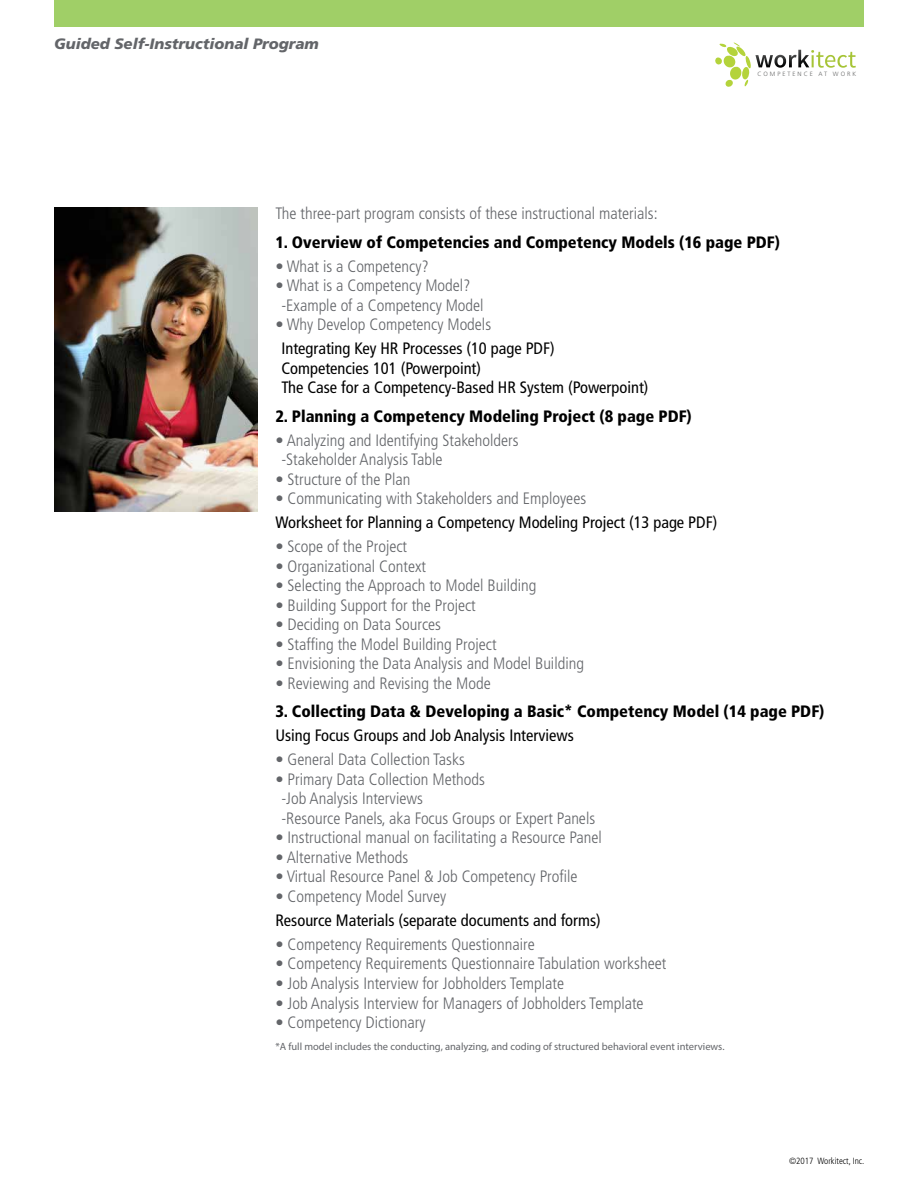
<style>
.page{position:relative;width:918px;height:1188px;background:#fff}
.page>*{position:absolute;margin:0;border:0;box-sizing:border-box;transform-origin:0 0}
.t1{font:300 condensed 16.5px/19.5px "Frutiger";color:#636569}
.t2{font:condensed 16.5px/19.5px "Frutiger";color:#000}
.t3{font:900 condensed 16.5px "Frutiger";color:#000}
.t4{font:italic 900 15px "Frutiger";color:#636569}
.t5{font:10.5px "Myriad Pro";color:#636569}
.t6{font:300 condensed 9px "Frutiger";color:#000}
.t7{font:300 6.15px "Frutiger";letter-spacing:.32em;color:#666767}
</style>
<div class="page">
<div style="left:54px;top:0;width:810px;height:26px;background:#a0cf67"></div>
<svg style="left:715px;top:42px;width:141px;height:45px"></svg>
<img style="left:54px;top:207px;width:203px;height:305px">
<p class="t4" style="left:54px;top:35px;width:266px">Guided Self-Instructional Program</p>
<p class="t7" style="left:757px;top:70px;width:100px">COMPETENCE AT WORK</p>
<p class="t1" style="left:275px;top:204px;width:384px">The three-part program consists of these instructional materials:</p>
<p class="t3" style="left:275px;top:232px;width:506px">1. Overview of Competencies and Competency Models (16 page PDF)</p>
<p class="t1" style="left:275px;top:257px;width:155px">• What is a Competency?</p>
<p class="t1" style="left:281px;top:276px;width:204px;text-indent:-6px">• What is a Competency Model? -Example of a Competency Model</p>
<p class="t1" style="left:275px;top:315px;width:217px">• Why Develop Competency Models</p>
<p class="t2" style="left:281px;top:339px;width:369px">Integrating Key HR Processes (10 page PDF)<br>Competencies 101 (Powerpoint)<br>The Case for a Competency-Based HR System (Powerpoint)</p>
<p class="t3" style="left:275px;top:406px;width:418px">2. Planning a Competency Modeling Project (8 page PDF)</p>
<p class="t1" style="left:281px;top:431px;width:239px;text-indent:-6px">• Analyzing and Identifying Stakeholders -Stakeholder Analysis Table</p>
<p class="t1" style="left:275px;top:470px;width:137px">• Structure of the Plan</p>
<p class="t1" style="left:275px;top:489px;width:312px">• Communicating with Stakeholders and Employees</p>
<p class="t2" style="left:275px;top:513px;width:443px">Worksheet for Planning a Competency Modeling Project (13 page PDF)</p>
<p class="t1" style="left:275px;top:537px;width:133px">• Scope of the Project</p>
<p class="t1" style="left:275px;top:557px;width:152px">• Organizational Context</p>
<p class="t1" style="left:275px;top:576px;width:262px">• Selecting the Approach to Model Building</p>
<p class="t1" style="left:275px;top:596px;width:202px">• Building Support for the Project</p>
<p class="t1" style="left:275px;top:615px;width:167px">• Deciding on Data Sources</p>
<p class="t1" style="left:275px;top:635px;width:223px">• Staffing the Model Building Project</p>
<p class="t1" style="left:275px;top:654px;width:310px">• Envisioning the Data Analysis and Model Building</p>
<p class="t1" style="left:275px;top:674px;width:217px">• Reviewing and Revising the Mode</p>
<p class="t3" style="left:275px;top:702px;width:551px">3. Collecting Data &amp; Developing a Basic* Competency Model (14 page PDF)</p>
<p class="t2" style="left:275px;top:726px;width:300px">Using Focus Groups and Job Analysis Interviews</p>
<p class="t1" style="left:275px;top:750px;width:191px">• General Data Collection Tasks</p>
<p class="t1" style="left:281px;top:770px;width:315px;text-indent:-6px">• Primary Data Collection Methods<br>-Job Analysis Interviews<br>-Resource Panels, aka Focus Groups or Expert Panels</p>
<p class="t1" style="left:275px;top:828px;width:328px">• Instructional manual on facilitating a Resource Panel</p>
<p class="t1" style="left:275px;top:848px;width:134px">• Alternative Methods</p>
<p class="t1" style="left:275px;top:867px;width:304px">• Virtual Resource Panel &amp; Job Competency Profile</p>
<p class="t1" style="left:275px;top:887px;width:172px">• Competency Model Survey</p>
<p class="t2" style="left:275px;top:911px;width:327px">Resource Materials (separate documents and forms)</p>
<p class="t1" style="left:275px;top:935px;width:261px">• Competency Requirements Questionnaire</p>
<p class="t1" style="left:275px;top:954px;width:392px">• Competency Requirements Questionnaire Tabulation worksheet</p>
<p class="t1" style="left:275px;top:974px;width:290px">• Job Analysis Interview for Jobholders Template</p>
<p class="t1" style="left:275px;top:993px;width:370px">• Job Analysis Interview for Managers of Jobholders Template</p>
<p class="t1" style="left:275px;top:1013px;width:152px">• Competency Dictionary</p>
<p class="t5" style="left:275px;top:1040px;width:451px">*A full model includes the conducting, analyzing, and coding of structured behavioral event interviews.</p>
<p class="t6" style="left:789px;top:1156px;width:77px">©2017 Workitect, Inc.</p>
</div>
